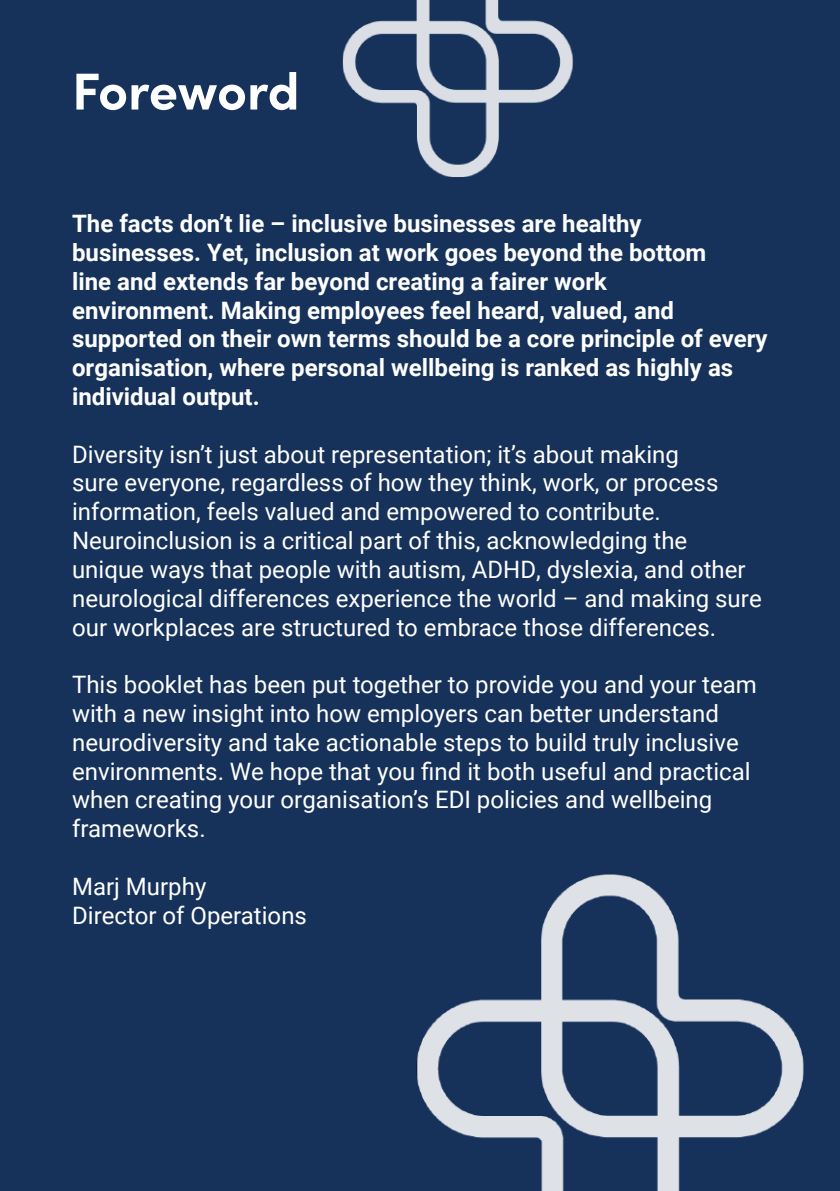
<style>
.page{position:relative;width:840px;height:1191px;background:#fff}
.page>*{position:absolute;margin:0;border:0;box-sizing:border-box;transform-origin:0 0}
.t1{font:700 52px "Sofia Pro";letter-spacing:-.005em;color:#fff}
.t2{font:24px/28.8px "Roboto";color:#fff}
.t3{font:700 24px/28.8px "Roboto";color:#fff}
</style>
<div class="page">
<div style="left:0;top:0;width:839px;height:1191px;background:#16325a"></div>
<img style="left:416px;top:874px;width:388px;height:317px">
<img style="left:342px;top:0;width:232px;height:178px">
<h1 class="t1" style="left:72px;top:51px;width:229px">Foreword</h1>
<p class="t3" style="left:72px;top:208px;width:696px">The facts don’t lie – inclusive businesses are healthy businesses. Yet, inclusion at work goes beyond the bottom<br>line and extends far beyond creating a fairer work<br>environment. Making employees feel heard, valued, and supported on their own terms should be a core principle of every organisation, where personal wellbeing is ranked as highly as individual output.</p>
<p class="t2" style="left:72px;top:439px;width:690px">Diversity isn’t just about representation; it’s about making<br>sure everyone, regardless of how they think, work, or process information, feels valued and empowered to contribute.<br>Neuroinclusion is a critical part of this, acknowledging the unique ways that people with autism, ADHD, dyslexia, and other neurological differences experience the world – and making sure our workplaces are structured to embrace those differences.</p>
<p class="t2" style="left:72px;top:669px;width:686px">This booklet has been put together to provide you and your team with a new insight into how employers can better understand neurodiversity and take actionable steps to build truly inclusive environments. We hope that you find it both useful and practical when creating your organisation’s EDI policies and wellbeing frameworks.</p>
<p class="t2" style="left:72px;top:871px;width:236px">Marj Murphy<br>Director of Operations</p>
</div>
